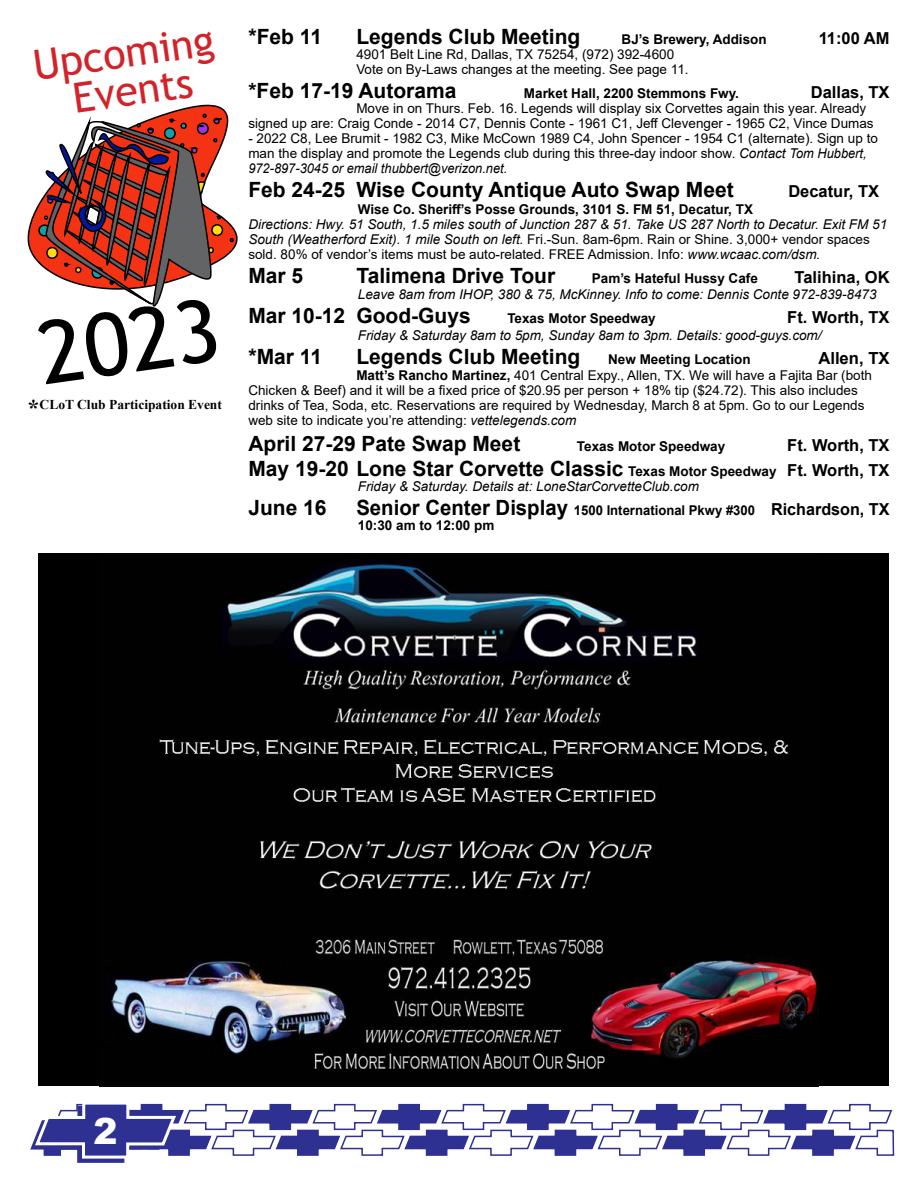
<style>
.page{position:relative;width:918px;height:1188px;background:#fff}
.page>*{position:absolute;margin:0;border:0;box-sizing:border-box;transform-origin:0 0}
.t1{font:87px "Trebuchet MS";color:#000}
.t2{font:41.4px/38.7px "Trebuchet MS";color:#d2232a;text-align:center}
.t3{font:900 36px "Arial";color:#fff}
.t4{font:700 21px "Arial";color:#000}
.t5{font:700 16.65px "Arial";color:#000}
.t6{font:700 16.5px "Arial";color:#000}
.t7{font:13.5px/15px "Arial";color:#000}
.t8{font:italic 13.5px/15px "Arial";color:#000}
.t9{font:700 13.5px/15px "Arial";color:#000}
.t10{font:700 13.5px "Times New Roman";color:#000}
.s1{font-size:24px}
.s2{font-size:21.45px}
.s3{font-style:italic}
.s4{font-style:normal}
.s5{font-weight:700}
.s6{font-size:13.5px}
.s7{font-size:16.5px}
.s8{font-size:21px}
</style>
<div class="page">
<svg style="left:27px;top:104px;width:211px;height:203px"></svg>
<svg style="left:30px;top:1103px;width:865px;height:60px"></svg>
<div style="left:38px;top:554px;width:850px;height:532px;background:#000"></div>
<img style="left:106px;top:559px;width:711px;height:510px">
<h2 class="t2" style="left:31px;top:46px;width:184px;rotate:-8deg">Upcoming<br>Events</h2>
<h1 class="t1" style="left:31px;top:300px;width:184px;rotate:-8deg">2023</h1>
<p class="t10" style="left:28px;top:395px;width:196px"><span class="s1">*</span>CLoT Club Participation Event</p>
<h3 class="t4" style="left:248px;top:22px;width:75px"><span class="s2">*</span>Feb 11</h3>
<h3 class="t4" style="left:356px;top:22px;width:226px">Legends Club Meeting</h3>
<p class="t9" style="left:622px;top:32px;width:147px">BJ’s Brewery, Addison</p>
<p class="t6" style="left:819px;top:27px;width:72px">11:00 AM</p>
<p class="t7" style="left:356px;top:47px;width:334px">4901 Belt Line Rd, Dallas, TX 75254, (972) 392-4600<br>Vote on By-Laws changes at the meeting. See page 11.</p>
<h3 class="t4" style="left:248px;top:76px;width:210px">*Feb 17-19 Autorama</h3>
<p class="t9" style="left:524px;top:86px;width:217px">Market Hall, 2200 Stemmons Fwy.</p>
<p class="t6" style="left:811px;top:81px;width:80px">Dallas, TX</p>
<p class="t7" style="left:248px;top:101px;width:627px;text-indent:108px">Move in on Thurs. Feb. 16. Legends will display six Corvettes again this year. Already signed up are: Craig Conde - 2014 C7, Dennis Conte - 1961 C1, Jeff Clevenger - 1965 C2, Vince Dumas</p>
<p class="t7" style="left:248px;top:131px;width:631px">- 2022 C8, Lee Brumit - 1982 C3, Mike McCown 1989 C4, John Spencer - 1954 C1 (alternate). Sign up to man the display and promote the Legends club during this three-day indoor show. <span class="s3">Contact Tom Hubbert,<br>972-897-3045 or email thubbert@verizon.net.</span></p>
<h3 class="t4" style="left:248px;top:175px;width:487px">Feb 24-25 Wise County Antique Auto Swap Meet</h3>
<p class="t6" style="left:788px;top:180px;width:92px">Decatur, TX</p>
<p class="t9" style="left:358px;top:201px;width:397px">Wise Co. Sheriff’s Posse Grounds, 3101 S. FM 51, Decatur, TX</p>
<p class="t8" style="left:248px;top:217px;width:640px">Directions: Hwy. 51 South, 1.5 miles south of Junction 287 &amp; 51. Take US 287 North to Decatur. Exit FM 51<br>South (Weatherford Exit). 1 mile South on left. <span class="s4">Fri.-Sun. 8am-6pm. Rain or Shine. 3,000+ vendor spaces sold. 80% of vendor’s items must be auto-related. FREE Admission. Info:</span> www.wcaac.com/dsm.</p>
<h3 class="t4" style="left:248px;top:260px;width:56px">Mar 5</h3>
<h3 class="t4" style="left:356px;top:260px;width:200px">Talimena Drive Tour</h3>
<p class="t9" style="left:592px;top:270px;width:168px">Pam’s Hateful Hussy Cafe</p>
<p class="t6" style="left:795px;top:265px;width:97px">Talihina, OK</p>
<p class="t8" style="left:358px;top:287px;width:520px">Leave 8am from IHOP, 380 &amp; 75, McKinney. Info to come: Dennis Conte 972-839-8473</p>
<h3 class="t4" style="left:248px;top:301px;width:224px">Mar 10-12 Good-Guys</h3>
<p class="t9" style="left:507px;top:311px;width:150px">Texas Motor Speedway</p>
<p class="t6" style="left:787px;top:306px;width:104px">Ft. Worth, TX</p>
<p class="t8" style="left:358px;top:328px;width:465px">Friday &amp; Saturday 8am to 5pm, Sunday 8am to 3pm. Details: good-guys.com/</p>
<h3 class="t4" style="left:248px;top:341px;width:75px"><span class="s2">*</span>Mar 11</h3>
<h3 class="t4" style="left:356px;top:341px;width:226px">Legends Club Meeting</h3>
<p class="t9" style="left:608px;top:351px;width:144px">New Meeting Location</p>
<p class="t5" style="left:818px;top:346px;width:73px">Allen, TX</p>
<p class="t7" style="left:248px;top:368px;width:625px;text-indent:108px"><span class="s5">Matt’s Rancho Martinez,</span> 401 Central Expy., Allen, TX. We will have a Fajita Bar (both Chicken &amp; Beef) and it will be a fixed price of $20.95 per person + 18% tip ($24.72). This also includes drinks of Tea, Soda, etc. Reservations are required by Wednesday, March 8 at 5pm. Go to our Legends web site to indicate you’re attending: <span class="s3">vettelegends.com</span></p>
<h3 class="t4" style="left:248px;top:428px;width:273px">April 27-29 Pate Swap Meet</h3>
<p class="t9" style="left:577px;top:438px;width:150px">Texas Motor Speedway</p>
<p class="t6" style="left:787px;top:433px;width:104px">Ft. Worth, TX</p>
<h3 class="t4" style="left:248px;top:454px;width:643px">May 19-20 Lone Star Corvette Classic <span class="s6">Texas Motor Speedway</span> <span class="s7">Ft. Worth, TX</span></h3>
<p class="t8" style="left:358px;top:479px;width:343px">Friday &amp; Saturday. Details at: LoneStarCorvetteClub.com</p>
<h3 class="t4" style="left:248px;top:493px;width:80px">June 16</h3>
<p class="t9" style="left:356px;top:503px;width:535px"><span class="s8">Senior Center Display</span> 1500 International Pkwy #300 <span class="s7">Richardson, TX<br></span>10:30 am to 12:00 pm</p>
<h3 class="t3" style="left:94px;top:1105px;width:26px">2</h3>
</div>
